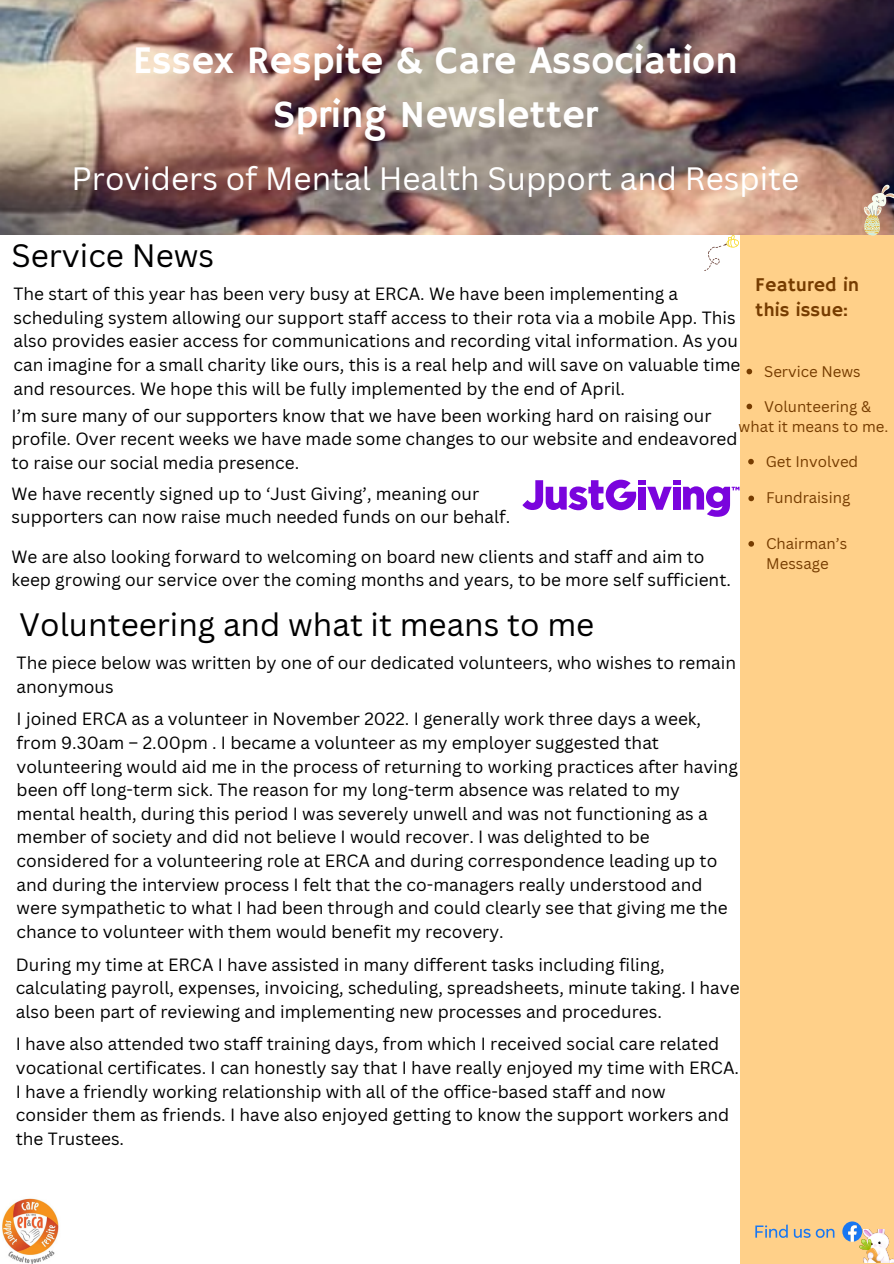
<style>
.page{position:relative;width:894px;height:1264px;background:#fff}
.page>*{position:absolute;margin:0;border:0;box-sizing:border-box;transform-origin:0 0}
.t1{font:39px/54px "Hammersmith One";color:#fff;text-align:center}
.t2{font:31.5px "Canva Sans";color:#fff}
.t3{font:31.5px "Canva Sans";color:#000}
.t4{font:31.5px "Canva Sans";color:#000001}
.t5{font:19.5px/24.8px "Hammersmith One";color:#763c00}
.t6{font:17.25px/23.7px "Canva Sans";color:#000}
.t7{font:15px "Canva Sans";color:#763c00}
</style>
<div class="page">
<div style="left:740px;top:235px;width:153px;height:1028px;background:#ffd089"></div>
<img style="left:0;top:0;width:893px;height:234px">
<svg style="left:842px;top:1221px;width:19px;height:20px"></svg>
<svg style="left:755px;top:1224px;width:32px;height:13px"></svg>
<svg style="left:793px;top:1228px;width:41px;height:9px"></svg>
<img style="left:2px;top:1198px;width:57px;height:65px">
<svg style="left:522px;top:479px;width:217px;height:38px"></svg>
<svg style="left:863px;top:185px;width:30px;height:50px"></svg>
<svg style="left:748px;top:541px;width:5px;height:5px"></svg>
<svg style="left:748px;top:459px;width:5px;height:5px"></svg>
<svg style="left:748px;top:495px;width:5px;height:6px"></svg>
<svg style="left:746px;top:369px;width:6px;height:5px"></svg>
<svg style="left:746px;top:403px;width:6px;height:6px"></svg>
<img style="left:859px;top:1229px;width:34px;height:33px">
<svg style="left:704px;top:235px;width:35px;height:36px"></svg>
<p class="t1" style="left:133px;top:36px;width:606px">Essex Respite &amp; Care Association<br>Spring Newsletter</p>
<p class="t2" style="left:71px;top:156px;width:729px">Providers of Mental Health Support and Respite</p>
<h2 class="t4" style="left:12px;top:234px;width:204px">Service News</h2>
<h4 class="t6" style="left:13px;top:281px;width:728px">The start of this year has been very busy at ERCA. We have been implementing a scheduling system allowing our support staff access to their rota via a mobile App. This also provides easier access for communications and recording vital information. As you can imagine for a small charity like ours, this is a real help and will save on valuable time and resources. We hope this will be fully implemented by the end of April.</h4>
<p class="t6" style="left:12px;top:403px;width:727px">I’m sure many of our supporters know that we have been working hard on raising our profile. Over recent weeks we have made some changes to our website and endeavored to raise our social media presence.</p>
<h2 class="t5" style="left:755px;top:273px;width:106px">Featured in this issue:</h2>
<p class="t7" style="left:764px;top:360px;width:98px">Service News</p>
<p class="t7" style="left:764px;top:395px;width:108px">Volunteering &amp;</p>
<p class="t7" style="left:738px;top:416px;width:151px">what it means to me.</p>
<h3 class="t7" style="left:765px;top:450px;width:94px">Get Involved</h3>
<p class="t7" style="left:765px;top:487px;width:86px">Fundraising</p>
<h4 class="t6" style="left:12px;top:481px;width:500px">We have recently signed up to ‘Just Giving’, meaning our supporters can now raise much needed funds on our behalf.</h4>
<p class="t6" style="left:12px;top:544px;width:720px">We are also looking forward to welcoming on board new clients and staff and aim to keep growing our service over the coming months and years, to be more self sufficient.</p>
<p class="t3" style="left:19px;top:602px;width:576px">Volunteering and what it means to me</p>
<h4 class="t6" style="left:17px;top:650px;width:720px">The piece below was written by one of our dedicated volunteers, who wishes to remain anonymous</h4>
<p class="t6" style="left:17px;top:706px;width:722px">I joined ERCA as a volunteer in November 2022. I generally work three days a week, from 9.30am – 2.00pm . I became a volunteer as my employer suggested that volunteering would aid me in the process of returning to working practices after having been off long-term sick. The reason for my long-term absence was related to my mental health, during this period I was severely unwell and was not functioning as a member of society and did not believe I would recover. I was delighted to be considered for a volunteering role at ERCA and during correspondence leading up to and during the interview process I felt that the co-managers really understood and were sympathetic to what I had been through and could clearly see that giving me the chance to volunteer with them would benefit my recovery.</p>
<h4 class="t6" style="left:16px;top:952px;width:725px">During my time at ERCA I have assisted in many different tasks including filing, calculating payroll, expenses, invoicing, scheduling, spreadsheets, minute taking. I have also been part of reviewing and implementing new processes and procedures.</h4>
<h4 class="t6" style="left:16px;top:1031px;width:724px">I have also attended two staff training days, from which I received social care related vocational certificates. I can honestly say that I have really enjoyed my time with ERCA.<br>I have a friendly working relationship with all of the office-based staff and now consider them as friends. I have also enjoyed getting to know the support workers and the Trustees.</h4>
<p class="t7" style="left:765px;top:533px;width:83px">Chairman’s</p>
<p class="t7" style="left:766px;top:553px;width:64px">Message</p>
</div>
